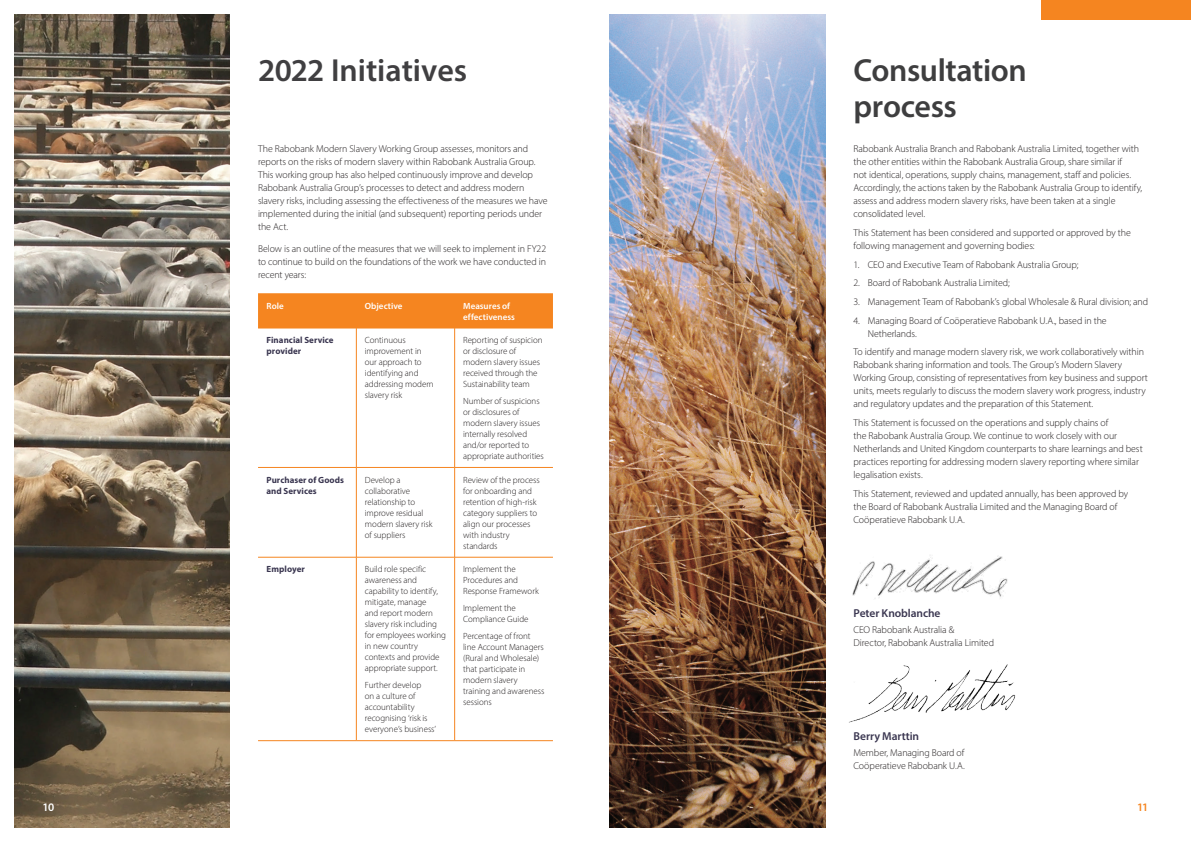
<style>
.page{position:relative;width:1191px;height:842px;background:#fff}
.page>*{position:absolute;margin:0;border:0;box-sizing:border-box;transform-origin:0 0}
.t1{font:600 32px/36px "Myriad Pro";letter-spacing:-.015em;color:#3e3e3f}
.t2{font:600 32px "Myriad Pro";color:#403f41}
.t3{font:600 11.5px "Myriad Pro";letter-spacing:-.005em;color:#3a3650}
.t4{font:600 11.5px "Myriad Pro";color:#fff}
.t5{font:600 11.5px "Myriad Pro";color:#f58520}
.t6{font:300 10px/13px "Myriad Pro";letter-spacing:-.01em;color:#231f20}
.t7{font:300 10px/13px "Myriad Pro";letter-spacing:-.01em;color:#242021}
.t8{font:300 9px/11px "Myriad Pro";letter-spacing:-.005em;color:#231f20}
.t9{font:700 9px/11px "Myriad Pro";letter-spacing:.005em;color:#3a3650}
.t10{font:600 9px/11px "Myriad Pro";letter-spacing:.005em;color:#fff}
</style>
<div class="page">
<div style="left:1040px;top:0;width:151px;height:20px;background:#f58520"></div>
<img style="left:609px;top:14px;width:216px;height:814px">
<img style="left:14px;top:14px;width:216px;height:814px">
<div style="left:258px;top:293px;width:295px;height:35px;background:#f58520"></div>
<hr style="left:258px;top:328px;width:98px;height:1px;background:#f58520">
<hr style="left:356px;top:328px;width:98px;height:1px;background:#f58520">
<hr style="left:356px;top:328px;width:1px;height:139px;background:#f58520">
<hr style="left:454px;top:328px;width:99px;height:1px;background:#f58520">
<hr style="left:454px;top:328px;width:1px;height:139px;background:#f58520">
<hr style="left:258px;top:467px;width:98px;height:1px;background:#f58520">
<hr style="left:356px;top:467px;width:98px;height:1px;background:#f58520">
<hr style="left:356px;top:468px;width:1px;height:89px;background:#f58520">
<hr style="left:454px;top:467px;width:99px;height:1px;background:#f58520">
<hr style="left:454px;top:468px;width:1px;height:89px;background:#f58520">
<hr style="left:258px;top:557px;width:98px;height:1px;background:#f58520">
<hr style="left:356px;top:557px;width:98px;height:1px;background:#f58520">
<hr style="left:356px;top:557px;width:1px;height:183px;background:#f58520">
<hr style="left:454px;top:557px;width:99px;height:1px;background:#f58520">
<hr style="left:454px;top:557px;width:1px;height:183px;background:#f58520">
<hr style="left:258px;top:740px;width:98px;height:1px;background:#f58520">
<hr style="left:356px;top:740px;width:98px;height:1px;background:#f58520">
<hr style="left:454px;top:740px;width:99px;height:1px;background:#f58520">
<img style="left:849px;top:664px;width:166px;height:59px">
<img style="left:852px;top:555px;width:156px;height:44px">
<h1 class="t2" style="left:258px;top:50px;width:211px">2022 Initiatives</h1>
<p class="t7" style="left:258px;top:142px;width:291px">The Rabobank Modern Slavery Working Group assesses, monitors and reports on the risks of modern slavery within Rabobank Australia Group.<br>This working group has also helped continuously improve and develop Rabobank Australia Group’s processes to detect and address modern slavery risks, including assessing the effectiveness of the measures we have implemented during the initial (and subsequent) reporting periods under the Act.</p>
<p class="t7" style="left:258px;top:242px;width:290px;text-align:justify">Below is an outline of the measures that we will seek to implement in FY22 to continue to build on the foundations of the work we have conducted in recent years:</p>
<p class="t10" style="left:266px;top:300px;width:19px">Role</p>
<p class="t10" style="left:365px;top:300px;width:39px">Objective</p>
<p class="t10" style="left:463px;top:300px;width:53px">Measures of effectiveness</p>
<p class="t9" style="left:266px;top:334px;width:69px">Financial Service provider</p>
<p class="t8" style="left:365px;top:335px;width:70px">Continuous improvement in our approach to identifying and addressing modern slavery risk</p>
<p class="t8" style="left:463px;top:335px;width:81px">Reporting of suspicion or disclosure of modern slavery issues received through the<br>Sustainability team</p>
<p class="t8" style="left:463px;top:395px;width:82px">Number of suspicions or disclosures of modern slavery issues internally resolved and/or reported to appropriate authorities</p>
<p class="t9" style="left:266px;top:474px;width:79px">Purchaser of Goods and Services</p>
<p class="t8" style="left:365px;top:474px;width:69px">Develop a collaborative relationship to improve residual modern slavery risk of suppliers</p>
<p class="t8" style="left:463px;top:474px;width:78px">Review of the process for onboarding and retention of high-risk category suppliers to align our processes with industry standards</p>
<p class="t9" style="left:266px;top:564px;width:40px">Employer</p>
<p class="t8" style="left:365px;top:564px;width:83px">Build role specific awareness and capability to identify, mitigate, manage<br>and report modern slavery risk including for employees working in new country contexts and provide appropriate support.</p>
<p class="t8" style="left:365px;top:679px;width:73px">Further develop<br>on a culture of accountability recognising ‘risk is everyone’s business’</p>
<p class="t8" style="left:463px;top:564px;width:77px">Implement the<br>Procedures and<br>Response Framework</p>
<p class="t8" style="left:463px;top:602px;width:67px">Implement the<br>Compliance Guide</p>
<p class="t8" style="left:463px;top:630px;width:83px">Percentage of front line Account Managers (Rural and Wholesale) that participate in modern slavery training and awareness sessions</p>
<h1 class="t1" style="left:853px;top:51px;width:175px">Consultation process</h1>
<p class="t6" style="left:853px;top:142px;width:290px">Rabobank Australia Branch and Rabobank Australia Limited, together with the other entities within the Rabobank Australia Group, share similar if<br>not identical, operations, supply chains, management, staff and policies.<br>Accordingly, the actions taken by the Rabobank Australia Group to identify, assess and address modern slavery risks, have been taken at a single consolidated level.</p>
<p class="t6" style="left:853px;top:226px;width:279px">This Statement has been considered and supported or approved by the following management and governing bodies:</p>
<p class="t6" style="left:853px;top:258px;width:226px">1. CEO and Executive Team of Rabobank Australia Group;</p>
<p class="t6" style="left:853px;top:276px;width:158px">2. Board of Rabobank Australia Limited;</p>
<p class="t6" style="left:853px;top:295px;width:296px">3. Management Team of Rabobank’s global Wholesale &amp; Rural division; and</p>
<p class="t6" style="left:867px;top:314px;width:240px;text-indent:-14px">4. Managing Board of Coöperatieve Rabobank U.A., based in the<br>Netherlands.</p>
<p class="t6" style="left:853px;top:345px;width:296px">To identify and manage modern slavery risk, we work collaboratively within Rabobank sharing information and tools. The Group’s Modern Slavery Working Group, consisting of representatives from key business and support units, meets regularly to discuss the modern slavery work progress, industry and regulatory updates and the preparation of this Statement.</p>
<p class="t6" style="left:853px;top:416px;width:291px">This Statement is focussed on the operations and supply chains of<br>the Rabobank Australia Group. We continue to work closely with our Netherlands and United Kingdom counterparts to share learnings and best practices reporting for addressing modern slavery reporting where similar legalisation exists.</p>
<p class="t6" style="left:853px;top:487px;width:276px">This Statement, reviewed and updated annually, has been approved by the Board of Rabobank Australia Limited and the Managing Board of<br>Coöperatieve Rabobank U.A.</p>
<p class="t3" style="left:853px;top:606px;width:88px">Peter Knoblanche</p>
<p class="t6" style="left:853px;top:623px;width:142px">CEO Rabobank Australia &amp;<br>Director, Rabobank Australia Limited</p>
<p class="t3" style="left:853px;top:729px;width:67px">Berry Marttin</p>
<p class="t6" style="left:853px;top:746px;width:113px">Member, Managing Board of<br>Coöperatieve Rabobank U.A.</p>
<p class="t4" style="left:43px;top:800px;width:13px">10</p>
<p class="t5" style="left:1137px;top:800px;width:13px">11</p>
</div>
